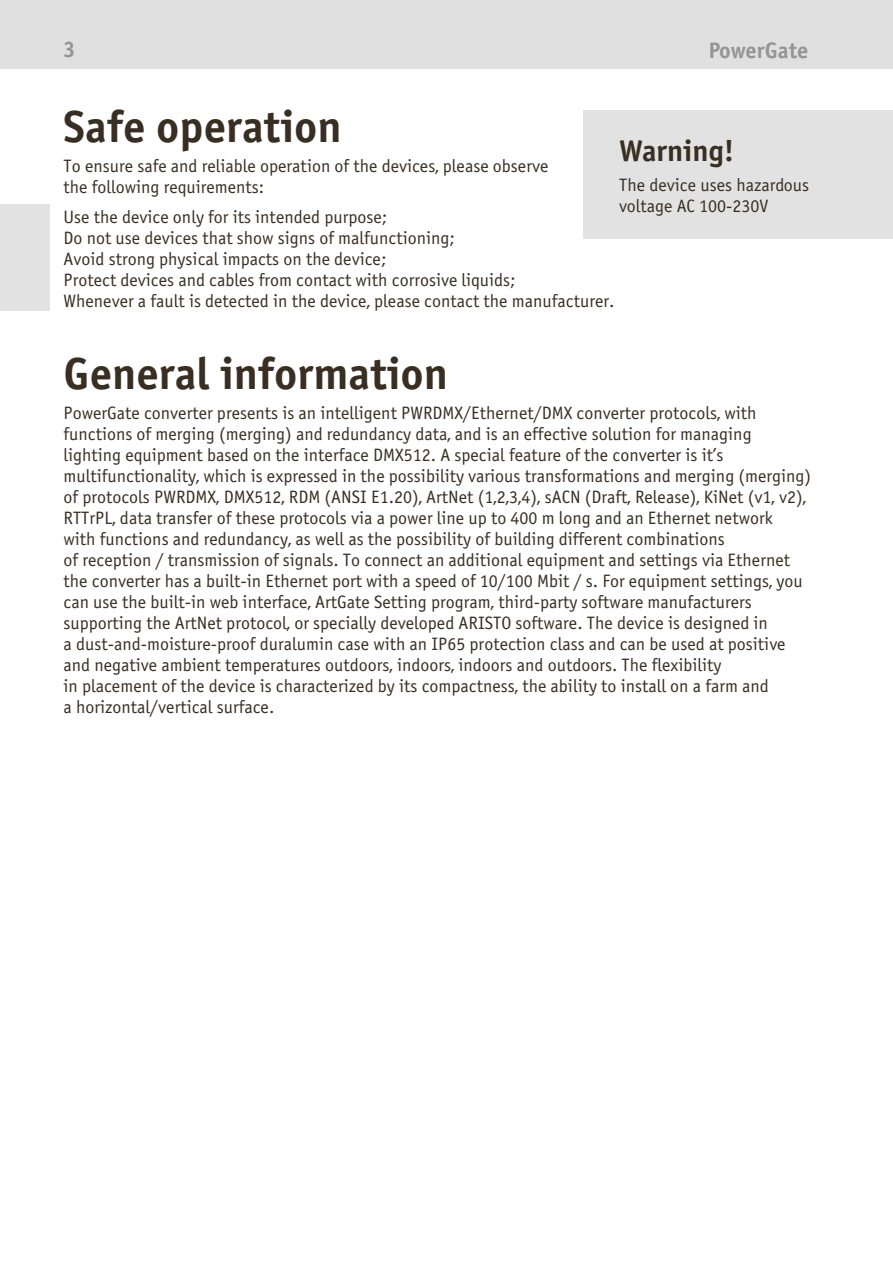
<style>
.page{position:relative;width:893px;height:1263px;background:#fff}
.page>*{position:absolute;margin:0;border:0;box-sizing:border-box;transform-origin:0 0}
.t1{font:700 45px "Officina Sans C";color:#382f22}
.t2{font:700 30px "Officina Sans C";color:#382f22}
.t3{font:700 22.5px "Officina Sans C";color:#969595}
.t4{font:18px/21px "Officina Sans C";color:#382f22}
</style>
<div class="page">
<div style="left:0;top:205px;width:49px;height:106px;background:#e2e2e2"></div>
<div style="left:584px;top:111px;width:309px;height:128px;background:#e2e2e2"></div>
<div style="left:0;top:0;width:893px;height:68px;background:#e1e0e0"></div>
<p class="t3" style="left:63px;top:37px;width:14px">3</p>
<p class="t3" style="left:708px;top:38px;width:101px">PowerGate</p>
<h1 class="t1" style="left:64px;top:101px;width:279px">Safe operation</h1>
<p class="t4" style="left:64px;top:155px;width:486px">To ensure safe and reliable operation of the devices, please observe the following requirements:</p>
<p class="t4" style="left:64px;top:206px;width:552px">Use the device only for its intended purpose;<br>Do not use devices that show signs of malfunctioning;<br>Avoid strong physical impacts on the device;<br>Protect devices and cables from contact with corrosive liquids;<br>Whenever a fault is detected in the device, please contact the manufacturer.</p>
<h2 class="t2" style="left:619px;top:134px;width:117px">Warning!</h2>
<p class="t4" style="left:619px;top:175px;width:191px">The device uses hazardous voltage AC 100-230V</p>
<h1 class="t1" style="left:64px;top:348px;width:386px">General information</h1>
<p class="t4" style="left:64px;top:403px;width:749px">PowerGate converter presents is an intelligent PWRDMX/Ethernet/DMX converter protocols, with functions of merging (merging) and redundancy data, and is an effective solution for managing lighting equipment based on the interface DMX512. A special feature of the converter is it’s multifunctionality, which is expressed in the possibility various transformations and merging (merging) of protocols PWRDMX, DMX512, RDM (ANSI E1.20), ArtNet (1,2,3,4), sACN (Draft, Release), KiNet (v1, v2), RTTrPL, data transfer of these protocols via a power line up to 400 m long and an Ethernet network<br>with functions and redundancy, as well as the possibility of building different combinations<br>of reception / transmission of signals. To connect an additional equipment and settings via Ethernet the converter has a built-in Ethernet port with a speed of 10/100 Mbit / s. For equipment settings, you can use the built-in web interface, ArtGate Setting program, third-party software manufacturers supporting the ArtNet protocol, or specially developed ARISTO software. The device is designed in<br>a dust-and-moisture-proof duralumin case with an IP65 protection class and can be used at positive and negative ambient temperatures outdoors, indoors, indoors and outdoors. The flexibility<br>in placement of the device is characterized by its compactness, the ability to install on a farm and<br>a horizontal/vertical surface.</p>
</div>
